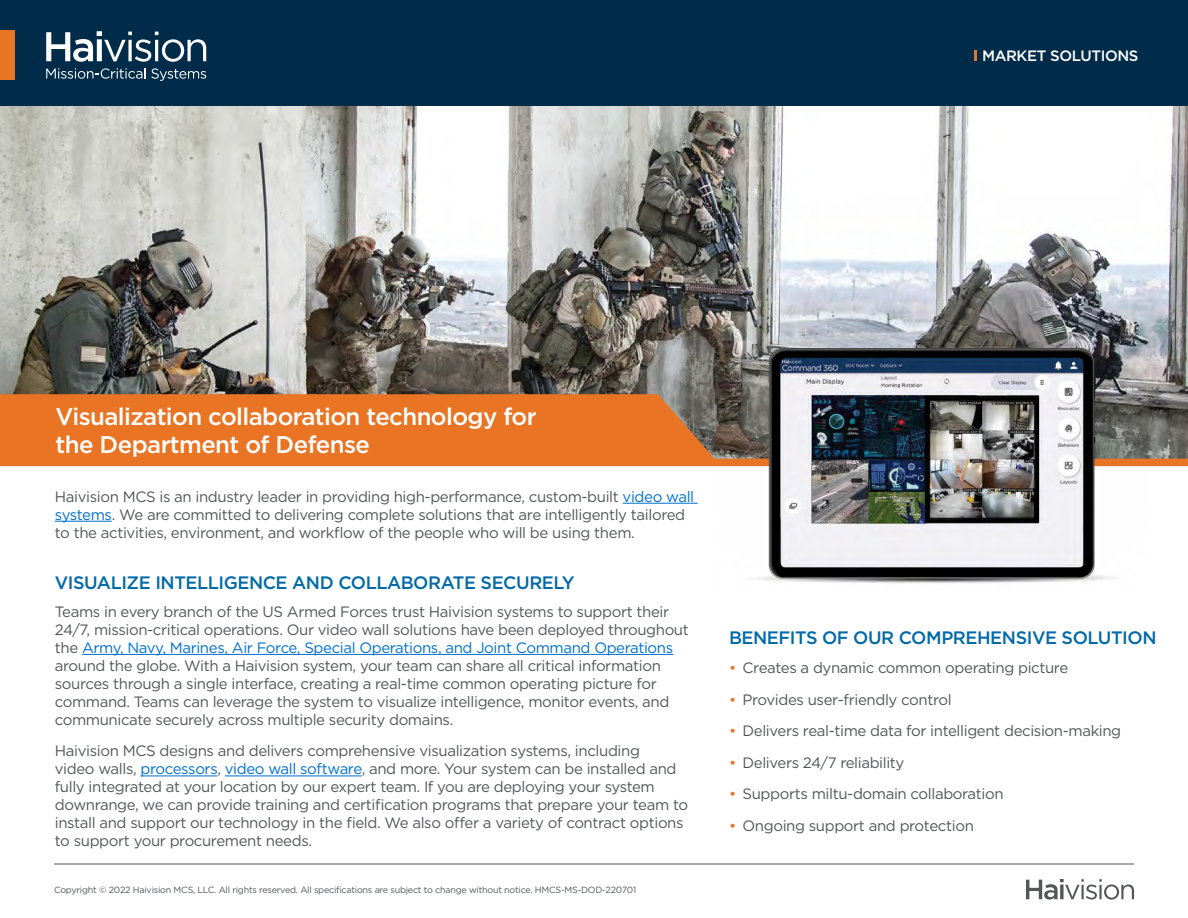
<style>
.page{position:relative;width:1188px;height:918px;background:#fff}
.page>*{position:absolute;margin:0;border:0;box-sizing:border-box;transform-origin:0 0}
.t1{font:500 24px/28.5px "Gotham";letter-spacing:-.025em;color:#fff}
.t2{font:500 18px "Gotham";letter-spacing:-.025em;color:#0069a7}
.t3{font:15px/18px "Gotham";letter-spacing:-.025em;color:#54565b}
.t4{font:500 15px "Gotham";letter-spacing:-.025em;color:#fff}
.t5{font:9px "Gotham";letter-spacing:-.025em;color:#54565b}
.s1{color:#0070ce}
.s2{color:#e87424}
</style>
<div class="page">
<svg style="left:1026px;top:879px;width:108px;height:21px"></svg>
<hr style="left:54px;top:864px;width:1080px;height:1px;background:#54565b">
<img style="left:0;top:106px;width:1188px;height:288px">
<div style="left:0;top:0;width:1188px;height:106px;background:#002b49"></div>
<div style="left:0;top:30px;width:15px;height:49px;background:#e87424"></div>
<svg style="left:46px;top:68px;width:160px;height:13px"></svg>
<svg style="left:46px;top:31px;width:160px;height:31px"></svg>
<svg style="left:0;top:394px;width:1188px;height:72px;background:#dd7329"></svg>
<hr style="left:623px;top:503px;width:75px;height:1px;background:#0070ce">
<hr style="left:55px;top:521px;width:57px;height:1px;background:#0070ce">
<hr style="left:82px;top:654px;width:591px;height:1px;background:#0070ce">
<hr style="left:141px;top:776px;width:76px;height:1px;background:#0070ce">
<hr style="left:225px;top:776px;width:137px;height:1px;background:#0070ce">
<img style="left:717px;top:314px;width:430px;height:270px">
<svg style="left:974px;top:51px;width:2px;height:10px"></svg>
<p class="t4" style="left:982px;top:46px;width:158px">MARKET SOLUTIONS</p>
<h1 class="t1" style="left:56px;top:402px;width:483px">Visualization collaboration technology for the Department of Defense</h1>
<p class="t3" style="left:55px;top:487px;width:641px">Haivision MCS is an industry leader in providing high-performance, custom-built <span class="s1">video wall systems</span>. We are committed to delivering complete solutions that are intelligently tailored to the activities, environment, and workflow of the people who will be using them.</p>
<p class="t2" style="left:55px;top:571px;width:521px">VISUALIZE INTELLIGENCE AND COLLABORATE SECURELY</p>
<p class="t3" style="left:55px;top:602px;width:636px">Teams in every branch of the US Armed Forces trust Haivision systems to support their 24/7, mission-critical operations. Our video wall solutions have been deployed throughout the <span class="s1">Army, Navy, Marines, Air Force, Special Operations, and Joint Command Operations </span>around the globe. With a Haivision system, your team can share all critical information sources through a single interface, creating a real-time common operating picture for command. Teams can leverage the system to visualize intelligence, monitor events, and communicate securely across multiple security domains.</p>
<p class="t3" style="left:55px;top:742px;width:635px">Haivision MCS designs and delivers comprehensive visualization systems, including<br>video walls, <span class="s1">processors</span>, <span class="s1">video wall software</span>, and more. Your system can be installed and fully integrated at your location by our expert team. If you are deploying your system downrange, we can provide training and certification programs that prepare your team to install and support our technology in the field. We also offer a variety of contract options to support your procurement needs.</p>
<p class="t5" style="left:54px;top:884px;width:584px">Copyright © 2022 Haivision MCS, LLC. All rights reserved. All specifications are subject to change without notice. HMCS-MS-DOD-220701</p>
<p class="t2" style="left:729px;top:626px;width:429px">BENEFITS OF OUR COMPREHENSIVE SOLUTION</p>
<p class="t3" style="left:729px;top:659px;width:341px"><span class="s2">•</span> Creates a dynamic common operating picture</p>
<p class="t3" style="left:729px;top:690px;width:224px"><span class="s2">•</span> Provides user-friendly control</p>
<p class="t3" style="left:729px;top:722px;width:394px"><span class="s2">•</span> Delivers real-time data for intelligent decision-making</p>
<p class="t3" style="left:729px;top:753px;width:177px"><span class="s2">•</span> Delivers 24/7 reliability</p>
<p class="t3" style="left:729px;top:785px;width:276px"><span class="s2">•</span> Supports miltu-domain collaboration</p>
<p class="t3" style="left:729px;top:816px;width:246px"><span class="s2">•</span> Ongoing support and protection</p>
</div>
